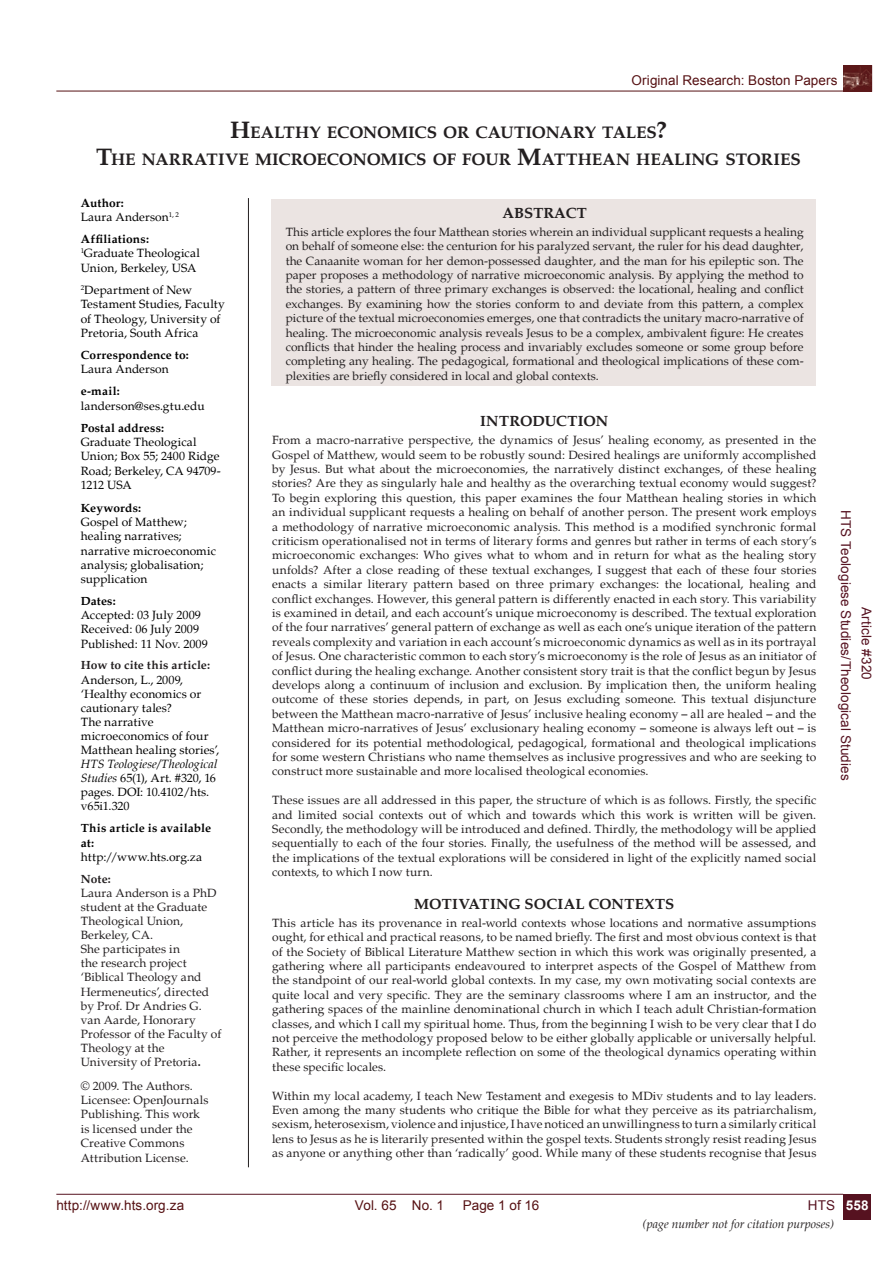
<style>
.page{position:relative;width:893px;height:1263px;background:#fff}
.page>*{position:absolute;margin:0;border:0;box-sizing:border-box;transform-origin:0 0}
.t1{font:700 16.95px/27px "Palatino";color:#231f20;text-align:center}
.t2{font:700 15px "Palatino";letter-spacing:.005em;color:#231f20}
.t3{font:13.5px "Arial";letter-spacing:.01em;color:#561113}
.t4{font:13.5px "Arial";letter-spacing:.01em;color:#561220}
.t5{font:700 13.5px "Arial";color:#fff}
.t6{font:12px/14.4px "Palatino";letter-spacing:.01em;color:#231f20;text-align:justify}
.t7{font:12px/14.1px "Palatino";letter-spacing:.01em;color:#000}
.t8{font:700 12px/14.4px "Palatino";letter-spacing:.015em;color:#000}
.t9{font:italic 12px "Palatino";color:#231f20}
.t10{font:700 12px "Palatino";letter-spacing:.015em;color:#231f20}
.s1{font-size:24.3px}
.s2{font-weight:700}
.s3{font-style:italic}
</style>
<div class="page">
<img style="left:846px;top:67px;width:24px;height:22px">
<hr style="left:56px;top:1194px;width:787px;height:1px;background:#561220">
<hr style="left:56px;top:91px;width:788px;height:1px;background:#561113">
<div style="left:844px;top:65px;width:28px;height:26px;border:1px solid #561113"></div>
<div style="left:843px;top:1194px;width:28px;height:25px;background:#561220"></div>
<div style="left:271px;top:199px;width:545px;height:187px;background:#ebe4e2"></div>
<hr style="left:248px;top:198px;width:1px;height:969px;background:#231f20">
<p class="t3" style="left:631px;top:71px;width:208px">Original Research: Boston Papers</p>
<h1 class="t1" style="left:96px;top:119px;width:706px"><span class="s1">H</span>EALTHY ECONOMICS OR CAUTIONARY TALES<span class="s1">?<br>T</span>HE NARRATIVE MICROECONOMICS OF FOUR <span class="s1">M</span>ATTHEAN HEALING STORIES</h1>
<p class="t7" style="left:81px;top:196px;width:100px"><span class="s2">Author:<br></span>Laura Anderson<sup>1,</sup> <sup>2</sup></p>
<p class="t7" style="left:81px;top:232px;width:121px"><span class="s2">Affiliations:<br></span><sup>1</sup>Graduate Theological<br>Union, Berkeley, USA</p>
<p class="t7" style="left:81px;top:283px;width:145px"><sup>2</sup>Department of New<br>Testament Studies, Faculty of Theology, University of<br>Pretoria, South Africa</p>
<p class="t8" style="left:81px;top:348px;width:110px">Correspondence to:</p>
<p class="t7" style="left:81px;top:362px;width:90px">Laura Anderson</p>
<p class="t8" style="left:81px;top:384px;width:41px">e-mail:</p>
<p class="t7" style="left:81px;top:399px;width:125px">landerson@ses.gtu.edu</p>
<p class="t8" style="left:81px;top:420px;width:85px">Postal address:</p>
<p class="t7" style="left:81px;top:435px;width:142px">Graduate Theological<br>Union; Box 55; 2400 Ridge<br>Road; Berkeley, CA 94709-<br>1212 USA</p>
<p class="t8" style="left:81px;top:501px;width:62px">Keywords:</p>
<p class="t7" style="left:81px;top:515px;width:137px">Gospel of Matthew; healing narratives; narrative microeconomic analysis; globalisation; supplication</p>
<p class="t8" style="left:81px;top:593px;width:36px">Dates:</p>
<p class="t7" style="left:81px;top:608px;width:129px">Accepted: 03 July 2009<br>Received: 06 July 2009<br>Published: 11 Nov. 2009</p>
<p class="t10" style="left:81px;top:658px;width:131px">How to cite this article:</p>
<p class="t7" style="left:81px;top:673px;width:140px">Anderson, L., 2009, ‘Healthy economics or cautionary tales?<br>The narrative microeconomics of four<br>Matthean healing stories’,</p>
<p class="t7" style="left:81px;top:757px;width:138px"><span class="s3">HTS Teologiese/Theological<br>Studies</span> 65(1), Art. #320, 16 pages. DOI: 10.4102/hts. v65i1.320</p>
<p class="t8" style="left:81px;top:821px;width:132px">This article is available at:</p>
<p class="t7" style="left:81px;top:850px;width:123px">http://www.hts.org.za</p>
<p class="t10" style="left:81px;top:872px;width:32px">Note:</p>
<p class="t6" style="left:81px;top:886px;width:142px;text-align:left">Laura Anderson is a PhD student at the Graduate<br>Theological Union,<br>Berkeley, CA.<br>She participates in<br>the research project ‘Biblical Theology and<br>Hermeneutics’, directed by Prof. Dr Andries G. van Aarde, Honorary<br>Professor of the Faculty of<br>Theology at the<br>University of Pretoria<span class="s2">.</span></p>
<p class="t6" style="left:81px;top:1078px;width:129px;text-align:left">© 2009. The Authors.<br>Licensee: OpenJournals<br>Publishing. This work is licensed under the<br>Creative Commons<br>Attribution License.</p>
<p class="t2" style="left:503px;top:204px;width:86px">ABSTRACT</p>
<p class="t6" style="left:286px;top:225px;width:519px">This article explores the four Matthean stories wherein an individual supplicant requests a healing on behalf of someone else: the centurion for his paralyzed servant, the ruler for his dead daughter, the Canaanite woman for her demon-possessed daughter, and the man for his epileptic son. The paper proposes a methodology of narrative microeconomic analysis. By applying the method to the stories, a pattern of three primary exchanges is observed: the locational, healing and conflict exchanges. By examining how the stories conform to and deviate from this pattern, a complex picture of the textual microeconomies emerges, one that contradicts the unitary macro-narrative of healing. The microeconomic analysis reveals Jesus to be a complex, ambivalent figure: He creates conflicts that hinder the healing process and invariably excludes someone or some group before completing any healing. The pedagogical, formational and theological implications of these com&shy;plexities are briefly considered in local and global contexts.</p>
<p class="t2" style="left:480px;top:412px;width:130px">INTRODUCTION</p>
<p class="t6" style="left:272px;top:433px;width:546px">From a macro-narrative perspective, the dynamics of Jesus’ healing economy, as presented in the Gospel of Matthew, would seem to be robustly sound: Desired healings are uniformly accomplished by Jesus. But what about the microeconomies, the narratively distinct exchanges, of these healing stories? Are they as singularly hale and healthy as the overarching textual economy would suggest?<br>To begin exploring this question, this paper examines the four Matthean healing stories in which an individual supplicant requests a healing on behalf of another person. The present work employs a methodology of narrative microeconomic analysis. This method is a modified synchronic formal criticism operationalised not in terms of literary forms and genres but rather in terms of each story’s microeconomic exchanges: Who gives what to whom and in return for what as the healing story unfolds? After a close reading of these textual exchanges, I suggest that each of these four stories enacts a similar literary pattern based on three primary exchanges: the locational, healing and conflict exchanges. However, this general pattern is differently enacted in each story. This variability is examined in detail, and each account’s unique microeconomy is described. The textual exploration of the four narratives’ general pattern of exchange as well as each one’s unique iteration of the pattern reveals complexity and variation in each account’s microeconomic dynamics as well as in its portrayal of Jesus. One characteristic common to each story’s microeconomy is the role of Jesus as an initiator of conflict during the healing exchange. Another consistent story trait is that the conflict begun by Jesus develops along a continuum of inclusion and exclusion. By implication then, the uniform healing outcome of these stories depends, in part, on Jesus excluding someone. This textual disjuncture between the Matthean macro-narrative of Jesus’ inclusive healing economy – all are healed – and the Matthean micro-narratives of Jesus’ exclusionary healing economy – someone is always left out – is considered for its potential methodological, pedagogical, formational and theological implications for some western Christians who name themselves as inclusive progressives and who are seeking to construct more sustainable and more localised theological economies.</p>
<p class="t6" style="left:272px;top:793px;width:546px">These issues are all addressed in this paper, the structure of which is as follows. Firstly, the specific and limited social contexts out of which and towards which this work is written will be given.<br>Secondly, the methodology will be introduced and defined. Thirdly, the methodology will be applied sequentially to each of the four stories. Finally, the usefulness of the method will be assessed, and the implications of the textual explorations will be considered in light of the explicitly named social contexts, to which I now turn.</p>
<p class="t2" style="left:414px;top:895px;width:261px">MOTIVATING SOCIAL CONTEXTS</p>
<p class="t6" style="left:272px;top:916px;width:546px">This article has its provenance in real-world contexts whose locations and normative assumptions ought, for ethical and practical reasons, to be named briefly. The first and most obvious context is that of the Society of Biblical Literature Matthew section in which this work was originally presented, a gathering where all participants endeavoured to interpret aspects of the Gospel of Matthew from the standpoint of our real-world global contexts. In my case, my own motivating social contexts are quite local and very specific. They are the seminary classrooms where I am an instructor, and the gathering spaces of the mainline denominational church in which I teach adult Christian-formation classes, and which I call my spiritual home. Thus, from the beginning I wish to be very clear that I do not perceive the methodology proposed below to be either globally applicable or universally helpful.<br>Rather, it represents an incomplete reflection on some of the theological dynamics operating within these specific locales.</p>
<p class="t6" style="left:272px;top:1088px;width:546px">Within my local academy, I teach New Testament and exegesis to MDiv students and to lay leaders.<br>Even among the many students who critique the Bible for what they perceive as its patriarchalism, sexism, heterosexism, violence and injustice, I have noticed an unwillingness to turn a similarly critical lens to Jesus as he is literarily presented within the gospel texts. Students strongly resist reading Jesus as anyone or anything other than ‘radically’ good. While many of these students recognise that Jesus</p>
<p class="t4" style="left:855px;top:510px;width:272px;rotate:90deg">HTS Teologiese Studies/Theological Studies</p>
<p class="t4" style="left:875px;top:606px;width:75px;rotate:90deg">Article #320</p>
<p class="t3" style="left:56px;top:1196px;width:129px">http://www.hts.org.za</p>
<p class="t4" style="left:808px;top:1196px;width:29px">HTS</p>
<p class="t3" style="left:355px;top:1196px;width:91px">Vol. 65 No. 1</p>
<p class="t3" style="left:463px;top:1196px;width:78px">Page 1 of 16</p>
<p class="t5" style="left:846px;top:1196px;width:25px">558</p>
<p class="t9" style="left:643px;top:1217px;width:193px">(page number not for citation purposes)</p>
</div>
